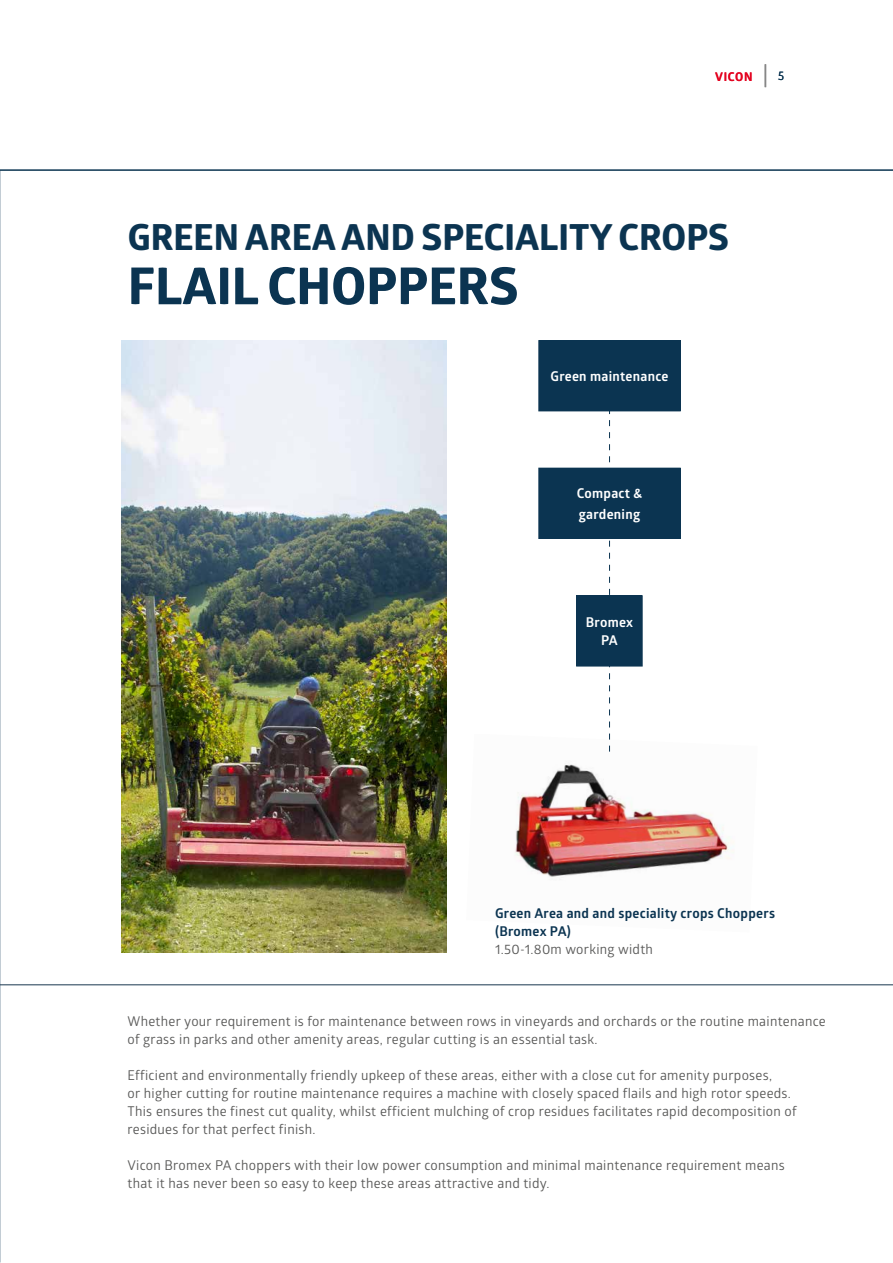
<style>
.page{position:relative;width:893px;height:1263px;background:#fff}
.page>*{position:absolute;margin:0;border:0;box-sizing:border-box;transform-origin:0 0}
.t1{font:700 51px "Globerx";color:#0b3451}
.t2{font:700 36px "Globerx";color:#0b3451}
.t3{font:13.5px/18px "Glober";letter-spacing:.02em;color:#575756}
.t4{font:700 13.5px/18px "Glober";letter-spacing:.02em;color:#0b3451}
.t5{font:700 13.5px/18px "Glober";letter-spacing:.02em;color:#fff;text-align:center}
.t6{font:700 12px "Glober";letter-spacing:.06em;color:#e40421}
.t7{font:12px "Ruda";color:#0b3451}
</style>
<div class="page">
<img style="left:122px;top:340px;width:324px;height:612px">
<img style="left:515px;top:734px;width:219px;height:143px">
<svg style="left:609px;top:411px;width:1px;height:341px"></svg>
<div style="left:539px;top:341px;width:141px;height:70px;background:#0b3451"></div>
<div style="left:538px;top:340px;width:143px;height:71px;border:1px solid #0b3451"></div>
<div style="left:577px;top:596px;width:65px;height:70px;background:#0b3451"></div>
<div style="left:576px;top:595px;width:67px;height:71px;border:1px solid #0b3451"></div>
<div style="left:539px;top:468px;width:141px;height:70px;background:#0b3451"></div>
<div style="left:538px;top:468px;width:143px;height:71px;border:1px solid #0b3451"></div>
<hr style="left:0;top:169px;width:893px;height:2px;background:#0b3451">
<svg style="left:765px;top:64px;width:1px;height:23px"></svg>
<hr style="left:0;top:984px;width:893px;height:1px;background:#18364f">
<p class="t6" style="left:715px;top:68px;width:39px">VICON</p>
<p class="t7" style="left:778px;top:70px;width:8px">5</p>
<h2 class="t2" style="left:128px;top:211px;width:603px">GREEN AREA AND SPECIALITY CROPS</h2>
<h1 class="t1" style="left:128px;top:249px;width:392px">FLAIL CHOPPERS</h1>
<p class="t5" style="left:550px;top:367px;width:120px">Green maintenance</p>
<p class="t5" style="left:577px;top:482px;width:67px;line-height:21.5px;text-align:left">Compact &amp; gardening</p>
<p class="t5" style="left:586px;top:613px;width:49px">Bromex<br>PA</p>
<p class="t4" style="left:495px;top:904px;width:281px">Green Area and and speciality crops Choppers (Bromex PA)</p>
<p class="t3" style="left:495px;top:940px;width:159px">1.50-1.80m working width</p>
<p class="t3" style="left:128px;top:1012px;width:700px">Whether your requirement is for maintenance between rows in vineyards and orchards or the routine maintenance of grass in parks and other amenity areas, regular cutting is an essential task.</p>
<p class="t3" style="left:128px;top:1066px;width:671px">Efficient and environmentally friendly upkeep of these areas, either with a close cut for amenity purposes,<br>or higher cutting for routine maintenance requires a machine with closely spaced flails and high rotor speeds.<br>This ensures the finest cut quality, whilst efficient mulching of crop residues facilitates rapid decomposition of residues for that perfect finish.</p>
<p class="t3" style="left:128px;top:1156px;width:659px">Vicon Bromex PA choppers with their low power consumption and minimal maintenance requirement means that it has never been so easy to keep these areas attractive and tidy.</p>
</div>
